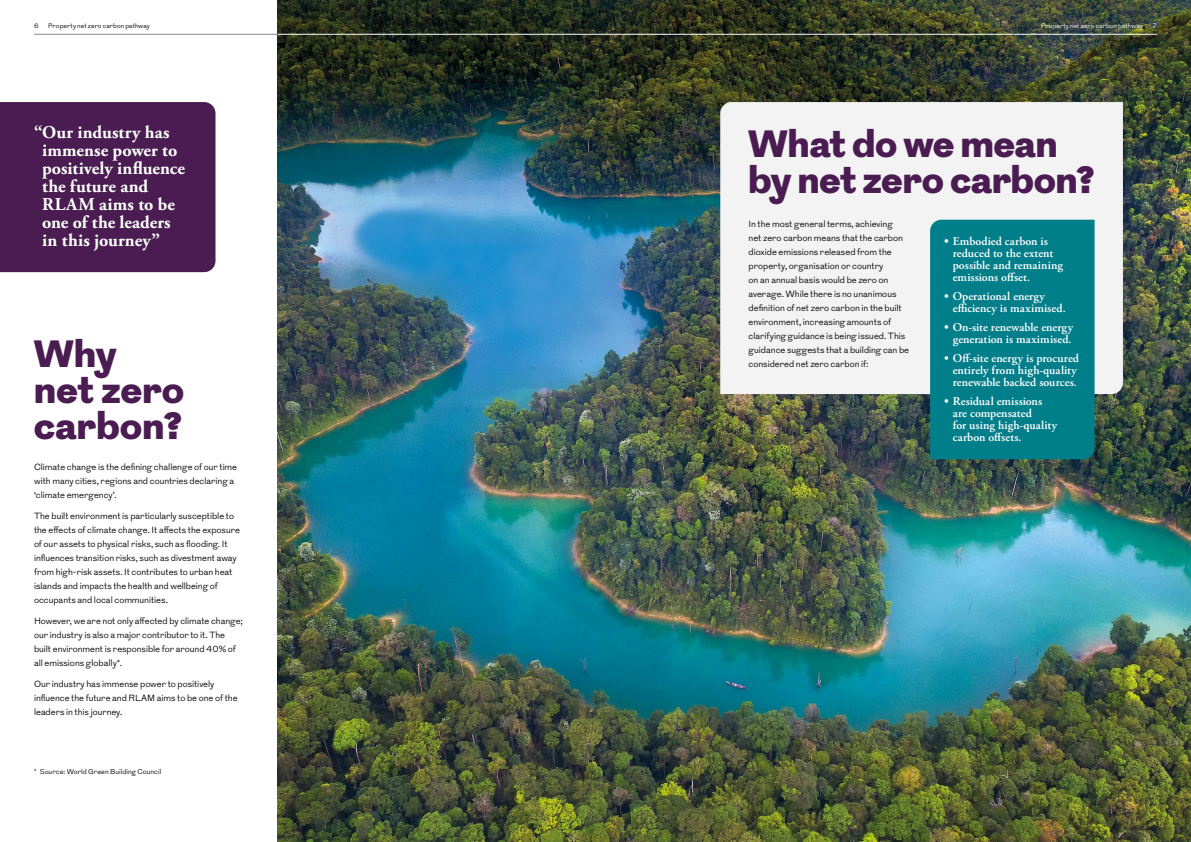
<style>
.page{position:relative;width:1191px;height:842px;background:#fff}
.page>*{position:absolute;margin:0;border:0;box-sizing:border-box;transform-origin:0 0}
.Main_Head_Sans_38pt{font:900 38px/36px "Grot";letter-spacing:.01em;color:#4a1c51}
.Quotes_18pt_White{font:700 18px/18px "Adobe Garamond Pro";color:#fff}
.t1{font:600 12px/12px "Adobe Garamond Pro";color:#fff}
.Paper_Body_Light_100{font:300 9px/14px "Grot";letter-spacing:-.005em;color:#000}
.Footnote_Text_100K{font:300 7px "Grot";letter-spacing:.005em;color:#000}
.t2{font:300 6.5px "Grot";letter-spacing:.015em;color:#000}
.t3{font:300 6.5px "Grot";letter-spacing:.015em;color:#fff}
.s1{font-family:"Adobe Caslon Pro";font-weight:400}
</style>
<div class="page">
<img style="left:278px;top:0;width:913px;height:842px">
<div style="left:720px;top:102px;width:403px;height:292px;background:#f3f3f4"></div>
<div style="left:930px;top:220px;width:164px;height:239px;background:#007e8a"></div>
<div style="left:0;top:102px;width:215px;height:170px;background:#4a1c51"></div>
<hr style="left:595px;top:34px;width:562px;height:1px;background:#fff">
<hr style="left:278px;top:34px;width:317px;height:1px;background:#fff">
<hr style="left:34px;top:34px;width:244px;height:1px;background:#878787">
<p class="t2" style="left:34px;top:21px;width:6px">6</p>
<p class="t2" style="left:48px;top:21px;width:103px">Property net zero carbon pathway</p>
<p class="t3" style="left:1041px;top:21px;width:103px">Property net zero carbon pathway</p>
<p class="t3" style="left:1152px;top:21px;width:6px">7</p>
<p class="Quotes_18pt_White" style="left:42px;top:124px;width:144px;text-indent:-8px">“Our industry has immense power to positively influence the future and<br>RLAM aims to be one of the leaders in this journey”</p>
<p class="Main_Head_Sans_38pt" style="left:34px;top:337px;width:152px">Why net zero carbon?</p>
<p class="Paper_Body_Light_100" style="left:34px;top:460px;width:205px">Climate change is the defining challenge of our time with many cities, regions and countries declaring a ‘climate emergency’.</p>
<p class="Paper_Body_Light_100" style="left:34px;top:509px;width:207px">The built environment is particularly susceptible to the effects of climate change. It affects the exposure of our assets to physical risks, such as flooding. It influences transition risks, such as divestment away from high-risk assets. It contributes to urban heat islands and impacts the health and wellbeing of occupants and local communities.</p>
<p class="Paper_Body_Light_100" style="left:34px;top:614px;width:211px">However, we are not only affected by climate change; our industry is also a major contributor to it. The built environment is responsible for around 40% of all emissions globally<span class="s1">*</span>.</p>
<p class="Paper_Body_Light_100" style="left:34px;top:677px;width:205px">Our industry has immense power to positively influence the future and RLAM aims to be one of the leaders in this journey.</p>
<p class="Footnote_Text_100K" style="left:34px;top:767px;width:129px"><span class="s1">*</span> Source: World Green Building Council</p>
<p class="Main_Head_Sans_38pt" style="left:748px;top:128px;width:347px">What do we mean by net zero carbon?</p>
<p class="Paper_Body_Light_100" style="left:748px;top:217px;width:162px">In the most general terms, achieving<br>net zero carbon means that the carbon dioxide emissions released from the property, organisation or country<br>on an annual basis would be zero on average. While there is no unanimous definition of net zero carbon in the built environment, increasing amounts of clarifying guidance is being issued. This guidance suggests that a building can be considered net zero carbon if:</p>
<p class="t1" style="left:952px;top:235px;width:112px;text-indent:-9px">• Embodied carbon is reduced to the extent possible and remaining emissions offset.</p>
<p class="t1" style="left:952px;top:290px;width:114px;text-indent:-9px">• Operational energy efficiency is maximised.</p>
<p class="t1" style="left:944px;top:321px;width:130px;text-align:center">• On-site renewable energy generation is maximised.</p>
<p class="t1" style="left:944px;top:352px;width:136px;text-align:center">• Off-site energy is procured entirely from high-quality renewable backed sources.</p>
<p class="t1" style="left:952px;top:395px;width:106px;text-indent:-9px">• Residual emissions are compensated<br>for using high-quality carbon offsets.</p>
</div>
